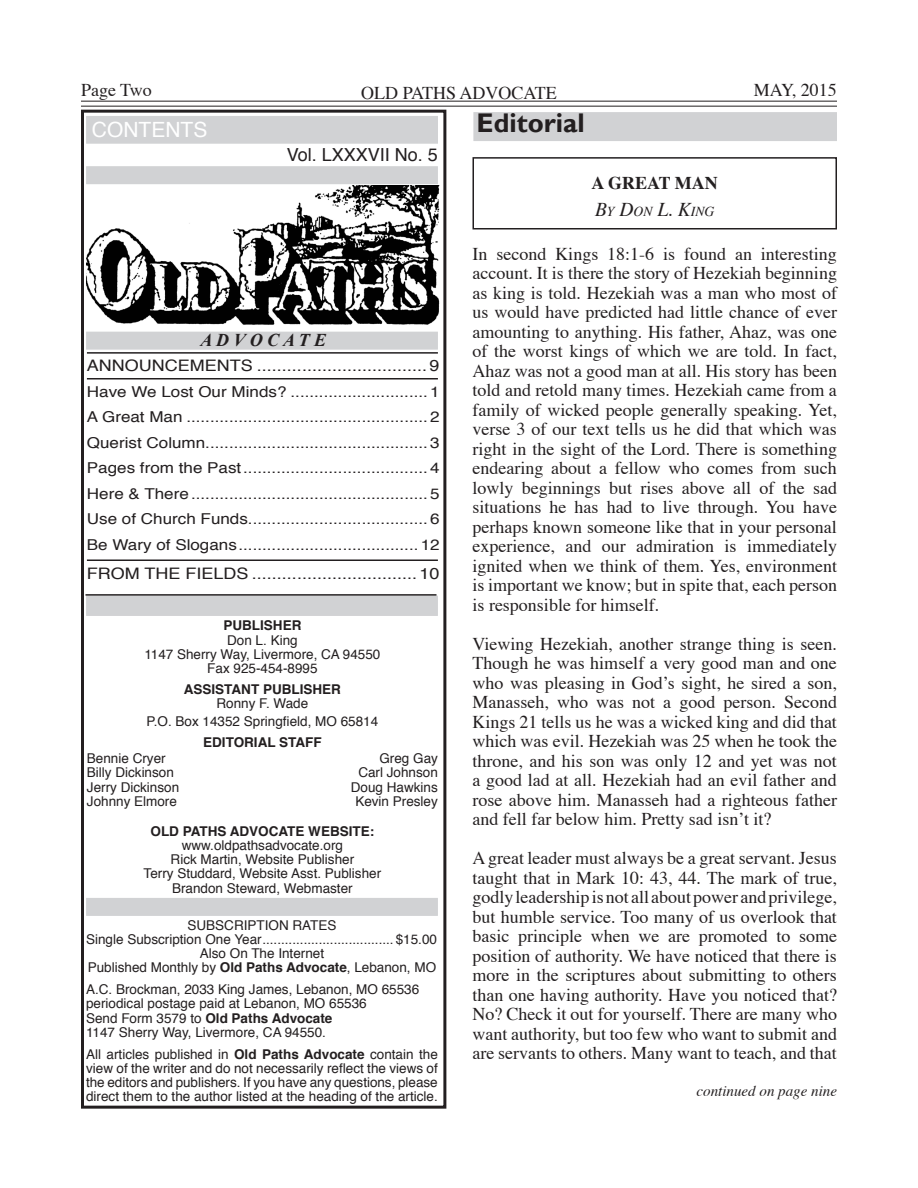
<style>
.page{position:relative;width:918px;height:1188px;background:#fff}
.page>*{position:absolute;margin:0;border:0;box-sizing:border-box;transform-origin:0 0}
.t1{font:700 27px "Gill Sans";color:#231f20}
.t2{font:21px "Helvetica";color:#fff}
.t3{font:18px/19.5px "Times";color:#231f20;text-align:justify}
.t4{font:18px "Helvetica";color:#231f20}
.t5{font:700 18px "Times";color:#231f20}
.t6{font:italic 700 18px "Times New Roman";color:#231f20}
.t7{font:15.9px "Helvetica";color:#231f20;scale:1.14 1}
.t8{font:15px "Helvetica";color:#231f20;scale:1.14 1}
.t9{font:italic 15px "Times";color:#231f20}
.t10{font:italic 13.65px "Times";color:#231f20}
.t11{font:13.5px/14.2px "Helvetica";color:#231f20;text-align:justify}
.t12{font:700 13.5px "Helvetica";color:#231f20}
.s1{font-weight:700}
.s2{font-weight:400}
.s3{font-size:19.5px}
</style>
<div class="page">
<div style="left:472px;top:157px;width:365px;height:73px;border:2px solid #231f20"></div>
<div style="left:81px;top:110px;width:365px;height:999px;border:3px solid #231f20"></div>
<div style="left:86px;top:596px;width:352px;height:20px;background:#d1d2d4"></div>
<hr style="left:86px;top:594px;width:350px;height:2px;background:#231f20">
<div style="left:86px;top:332px;width:352px;height:18px;background:#d1d2d4;border:2px solid #d1d2d4"></div>
<div style="left:86px;top:898px;width:352px;height:18px;background:#d1d2d4"></div>
<div style="left:473px;top:112px;width:364px;height:29px;background:#d1d2d4"></div>
<div style="left:86px;top:116px;width:352px;height:28px;background:#d1d2d4;border:2px solid #d1d2d4"></div>
<div style="left:86px;top:166px;width:352px;height:18px;background:#d1d2d4"></div>
<hr style="left:81px;top:101px;width:756px;height:1px;background:#231f20">
<hr style="left:81px;top:106px;width:756px;height:1px;background:#231f20">
<hr style="left:87px;top:352px;width:351px;height:2px;background:#231f20">
<img style="left:87px;top:185px;width:353px;height:140px">
<hr style="left:87px;top:560px;width:351px;height:1px;background:#231f20">
<hr style="left:87px;top:378px;width:351px;height:2px;background:#231f20">
<p class="t3" style="left:81px;top:81px;width:72px">Page Two</p>
<p class="t3" style="left:361px;top:85px;width:197px">OLD PATHS ADVOCATE</p>
<p class="t3" style="left:754px;top:81px;width:85px">MAY, 2015</p>
<p class="t2" style="left:92px;top:115px;width:117px">CONTENTS</p>
<p class="t1" style="left:477px;top:107px;width:110px">Editorial</p>
<p class="t4" style="left:287px;top:143px;width:153px">Vol. LXXXVII No. 5</p>
<p class="t6" style="left:201px;top:328px;width:127px">A D V O C A T E</p>
<p class="t7" style="left:87px;top:355px;width:311px">ANNOUNCEMENTS .................................. 9</p>
<p class="t8" style="left:87px;top:381px;width:311px">Have We Lost Our Minds? .............................1</p>
<p class="t8" style="left:87px;top:407px;width:311px">A Great Man ...................................................2</p>
<p class="t8" style="left:87px;top:432px;width:311px">Querist Column...............................................3</p>
<p class="t8" style="left:87px;top:458px;width:311px">Pages from the Past.......................................4</p>
<p class="t8" style="left:87px;top:483px;width:311px">Here &amp; There..................................................5</p>
<p class="t8" style="left:87px;top:509px;width:311px">Use of Church Funds......................................6</p>
<p class="t8" style="left:87px;top:534px;width:311px">Be Wary of Slogans......................................12</p>
<p class="t7" style="left:87px;top:563px;width:311px">FROM THE FIELDS ................................. 10</p>
<p class="t12" style="left:223px;top:616px;width:80px">PUBLISHER</p>
<p class="t11" style="left:227px;top:634px;width:72px">Don L. King</p>
<p class="t11" style="left:144px;top:648px;width:238px">1147 Sherry Way, Livermore, CA 94550</p>
<p class="t11" style="left:207px;top:662px;width:112px">Fax 925-454-8995</p>
<p class="t12" style="left:184px;top:680px;width:159px">ASSISTANT PUBLISHER</p>
<p class="t11" style="left:217px;top:697px;width:93px">Ronny F. Wade</p>
<p class="t11" style="left:147px;top:715px;width:233px">P.O. Box 14352 Springfield, MO 65814</p>
<p class="t12" style="left:203px;top:733px;width:120px">EDITORIAL STAFF</p>
<p class="t11" style="left:87px;top:752px;width:80px">Bennie Cryer</p>
<p class="t11" style="left:379px;top:752px;width:60px">Greg Gay</p>
<p class="t11" style="left:87px;top:766px;width:89px">Billy Dickinson</p>
<p class="t11" style="left:358px;top:766px;width:81px">Carl Johnson</p>
<p class="t11" style="left:87px;top:781px;width:94px">Jerry Dickinson</p>
<p class="t11" style="left:351px;top:781px;width:89px">Doug Hawkins</p>
<p class="t11" style="left:87px;top:795px;width:92px">Johnny Elmore</p>
<p class="t11" style="left:355px;top:795px;width:84px">Kevin Presley</p>
<p class="t12" style="left:151px;top:822px;width:225px">OLD PATHS ADVOCATE WEBSITE:</p>
<p class="t11" style="left:182px;top:839px;width:163px">www.oldpathsadvocate.org</p>
<p class="t11" style="left:171px;top:853px;width:185px">Rick Martin, Website Publisher</p>
<p class="t11" style="left:144px;top:867px;width:239px">Terry Studdard, Website Asst. Publisher</p>
<p class="t11" style="left:172px;top:882px;width:182px">Brandon Steward, Webmaster</p>
<p class="t11" style="left:187px;top:919px;width:151px">SUBSCRIPTION RATES</p>
<p class="t11" style="left:86px;top:933px;width:352px">Single Subscription One Year................................... $15.00</p>
<p class="t11" style="left:200px;top:947px;width:126px">Also On The Internet</p>
<p class="t11" style="left:88px;top:961px;width:350px">Published Monthly by <span class="s1">Old Paths Advocate</span>, Lebanon, MO</p>
<p class="t11" style="left:86px;top:983px;width:335px">A.C. Brockman, 2033 King James, Lebanon, MO 65536</p>
<p class="t11" style="left:86px;top:997px;width:282px">periodical postage paid at Lebanon, MO 65536</p>
<p class="t12" style="left:86px;top:1009px;width:248px"><span class="s2">Send Form 3579 to</span> Old Paths Advocate</p>
<p class="t11" style="left:86px;top:1026px;width:241px">1147 Sherry Way, Livermore, CA 94550.</p>
<p class="t11" style="left:86px;top:1048px;width:353px">All articles published in <span class="s1">Old Paths Advocate</span> contain the view of the writer and do not necessarily reflect the views of the editors and publishers. If you have any questions, please direct them to the author listed at the heading of the article.</p>
<p class="t5" style="left:592px;top:170px;width:128px">A GREAT MAN</p>
<p class="t10" style="left:595px;top:203px;width:121px"><span class="s3">B</span>Y <span class="s3">D</span>ON <span class="s3">L. K</span>ING</p>
<p class="t3" style="left:472px;top:245px;width:366px">In second Kings 18:1-6 is found an interesting account. It is there the story of Hezekiah beginning as king is told. Hezekiah was a man who most of us would have predicted had little chance of ever amounting to anything. His father, Ahaz, was one of the worst kings of which we are told. In fact, Ahaz was not a good man at all. His story has been told and retold many times. Hezekiah came from a family of wicked people generally speaking. Yet, verse 3 of our text tells us he did that which was right in the sight of the Lord. There is something endearing about a fellow who comes from such lowly beginnings but rises above all of the sad situations he has had to live through. You have perhaps known someone like that in your personal experience, and our admiration is immediately ignited when we think of them. Yes, environment is important we know; but in spite that, each person is responsible for himself.</p>
<p class="t3" style="left:472px;top:635px;width:366px">Viewing Hezekiah, another strange thing is seen.<br>Though he was himself a very good man and one who was pleasing in God’s sight, he sired a son, Manasseh, who was not a good person. Second Kings 21 tells us he was a wicked king and did that which was evil. Hezekiah was 25 when he took the throne, and his son was only 12 and yet was not a good lad at all. Hezekiah had an evil father and rose above him. Manasseh had a righteous father and fell far below him. Pretty sad isn’t it?</p>
<p class="t3" style="left:472px;top:849px;width:366px">A great leader must always be a great servant. Jesus taught that in Mark 10: 43, 44. The mark of true, godly leadership is not all about power and privilege, but humble service. Too many of us overlook that basic principle when we are promoted to some position of authority. We have noticed that there is more in the scriptures about submitting to others than one having authority. Have you noticed that?<br>No? Check it out for yourself. There are many who want authority, but too few who want to submit and are servants to others. Many want to teach, and that</p>
<p class="t9" style="left:697px;top:1081px;width:142px">continued on page nine</p>
</div>
